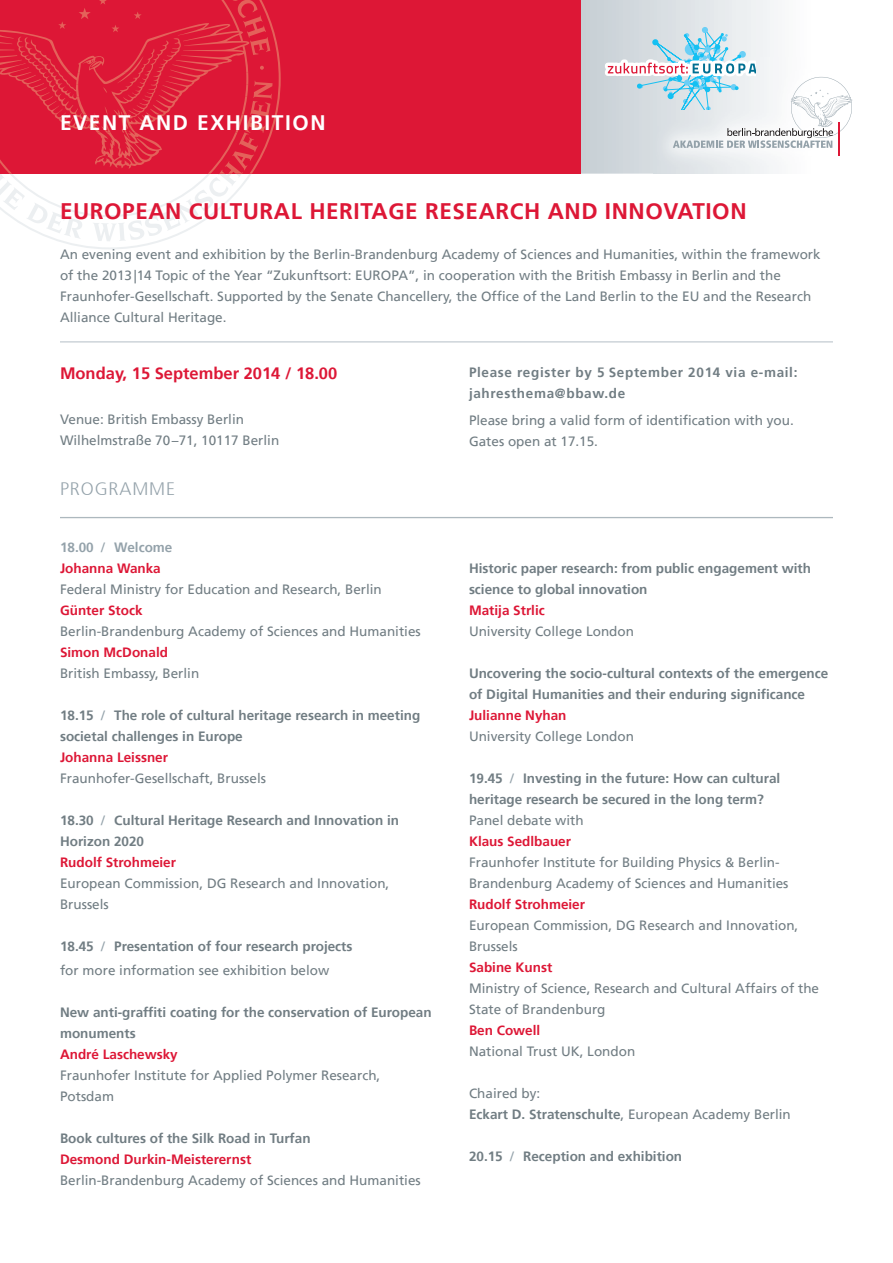
<style>
.page{position:relative;width:893px;height:1263px;background:#fff}
.page>*{position:absolute;margin:0;border:0;box-sizing:border-box;transform-origin:0 0}
.t1{font:700 22.5px "Frutiger 65";letter-spacing:.025em;color:#dd1736}
.t2{font:700 21px "Frutiger 65";letter-spacing:.075em;color:#fff}
.t3{font:300 18px "Frutiger 45";letter-spacing:.05em;color:#94a2aa}
.t4{font:700 16.5px "Frutiger 65";color:#dd1736}
.t5{font:13.5px/21px "Frutiger LT";color:#717d83}
.t6{font:700 13.5px/21px "Frutiger 65";color:#717d83}
.t7{font:700 13.5px "Frutiger 65";color:#dd1736}
.t8{font:700 13.5px/21px "Frutiger 65";letter-spacing:.05em;color:#717d83}
.t9{font:700 13.5px/21px "Frutiger 65";color:#94a2aa}
.s1{font-family:"Frutiger LT";font-weight:400}
.s2{color:#dd1736}
.s3{font-family:"Frutiger LT";font-weight:400;color:#94a2aa}
</style>
<div class="page">
<svg style="left:580px;top:0;width:194px;height:174px;background:#d4d7db"></svg>
<div style="left:0;top:0;width:580px;height:174px;background:#dd1736"></div>
<svg style="left:0;top:0;width:281px;height:249px"></svg>
<img style="left:654px;top:100px;width:199px;height:74px">
<hr style="left:838px;top:123px;width:2px;height:33px;background:#dd1736">
<hr style="left:60px;top:341px;width:773px;height:1px;background:#c6ced4">
<hr style="left:60px;top:517px;width:773px;height:1px;background:#adb8be">
<svg style="left:605px;top:27px;width:247px;height:121px"></svg>
<h2 class="t2" style="left:60px;top:110px;width:267px">EVENT AND EXHIBITION</h2>
<h1 class="t1" style="left:60px;top:198px;width:688px">EUROPEAN CULTURAL HERITAGE RESEARCH AND INNOVATION</h1>
<p class="t5" style="left:60px;top:244px;width:762px">An evening event and exhibition by the Berlin-Brandenburg Academy of Sciences and Humanities, within the framework of the 2013 |14 Topic of the Year “Zukunftsort: EUROPA”, in cooperation with the British Embassy in Berlin and the Fraunhofer-Gesellschaft. Supported by the Senate Chancellery, the Office of the Land Berlin to the EU and the Research Alliance Cultural Heritage.</p>
<p class="t4" style="left:60px;top:364px;width:279px">Monday, 15 September 2014 / 18.00</p>
<p class="t5" style="left:60px;top:409px;width:221px">Venue: British Embassy Berlin<br>Wilhelmstraße 70 –71, 10117 Berlin</p>
<h3 class="t3" style="left:60px;top:479px;width:117px">PROGRAMME</h3>
<p class="t9" style="left:60px;top:537px;width:114px">18.00 <span class="s1">/</span> Welcome<br><span class="s2">Johanna Wanka</span></p>
<p class="t5" style="left:60px;top:579px;width:323px">Federal Ministry for Education and Research, Berlin</p>
<p class="t7" style="left:60px;top:602px;width:84px">Günter Stock</p>
<p class="t5" style="left:60px;top:621px;width:362px">Berlin-Brandenburg Academy of Sciences and Humanities</p>
<p class="t7" style="left:60px;top:644px;width:109px">Simon McDonald</p>
<p class="t5" style="left:60px;top:663px;width:141px">British Embassy, Berlin</p>
<p class="t6" style="left:60px;top:705px;width:362px">18.15 <span class="s3">/</span> The role of cultural heritage research in meeting societal challenges in Europe</p>
<p class="t7" style="left:60px;top:749px;width:110px">Johanna Leissner</p>
<p class="t5" style="left:60px;top:768px;width:208px">Fraunhofer-Gesellschaft, Brussels</p>
<p class="t6" style="left:60px;top:810px;width:341px">18.30 <span class="s3">/</span> Cultural Heritage Research and Innovation in<br>Horizon 2020</p>
<p class="t7" style="left:60px;top:854px;width:118px">Rudolf Strohmeier</p>
<p class="t5" style="left:60px;top:873px;width:331px">European Commission, DG Research and Innovation,<br>Brussels</p>
<p class="t6" style="left:60px;top:936px;width:294px">18.45 <span class="s3">/</span> Presentation of four research projects</p>
<p class="t5" style="left:60px;top:960px;width:271px">for more information see exhibition below</p>
<p class="t6" style="left:60px;top:1002px;width:373px">New anti-graffiti coating for the conservation of European monuments</p>
<p class="t7" style="left:60px;top:1046px;width:119px">André Laschewsky</p>
<p class="t5" style="left:60px;top:1065px;width:322px">Fraunhofer Institute for Applied Polymer Research,<br>Potsdam</p>
<p class="t6" style="left:60px;top:1128px;width:252px">Book cultures of the Silk Road in Turfan</p>
<p class="t7" style="left:60px;top:1152px;width:193px">Desmond Durkin-Meisterernst</p>
<p class="t5" style="left:60px;top:1170px;width:362px">Berlin-Brandenburg Academy of Sciences and Humanities</p>
<p class="t8" style="left:469px;top:362px;width:330px">Please register by 5 September 2014 via e-mail: jahresthema@bbaw.de</p>
<p class="t5" style="left:469px;top:410px;width:326px">Please bring a valid form of identification with you.<br>Gates open at 17.15.</p>
<p class="t6" style="left:469px;top:558px;width:344px">Historic paper research: from public engagement with science to global innovation</p>
<p class="t7" style="left:469px;top:602px;width:77px">Matija Strlic</p>
<p class="t5" style="left:469px;top:621px;width:167px">University College London</p>
<p class="t6" style="left:469px;top:663px;width:361px">Uncovering the socio-cultural contexts of the emergence of Digital Humanities and their enduring significance</p>
<p class="t7" style="left:469px;top:707px;width:99px">Julianne Nyhan</p>
<p class="t5" style="left:469px;top:726px;width:167px">University College London</p>
<p class="t6" style="left:469px;top:768px;width:313px">19.45 <span class="s3">/</span> Investing in the future: How can cultural heritage research be secured in the long term?</p>
<p class="t5" style="left:469px;top:810px;width:116px">Panel debate with</p>
<p class="t7" style="left:469px;top:833px;width:104px">Klaus Sedlbauer</p>
<p class="t5" style="left:469px;top:852px;width:321px">Fraunhofer Institute for Building Physics &amp; Berlin-<br>Brandenburg Academy of Sciences and Humanities</p>
<p class="t7" style="left:469px;top:896px;width:118px">Rudolf Strohmeier</p>
<p class="t5" style="left:469px;top:915px;width:331px">European Commission, DG Research and Innovation,<br>Brussels</p>
<p class="t7" style="left:469px;top:959px;width:85px">Sabine Kunst</p>
<p class="t5" style="left:469px;top:978px;width:352px">Ministry of Science, Research and Cultural Affairs of the<br>State of Brandenburg</p>
<p class="t7" style="left:469px;top:1022px;width:73px">Ben Cowell</p>
<p class="t5" style="left:469px;top:1041px;width:168px">National Trust UK, London</p>
<p class="t5" style="left:469px;top:1083px;width:73px">Chaired by:</p>
<p class="t6" style="left:469px;top:1104px;width:323px">Eckart D. Stratenschulte<span class="s1">, European Academy Berlin</span></p>
<p class="t6" style="left:469px;top:1146px;width:215px">20.15 <span class="s3">/</span> Reception and exhibition</p>
</div>
